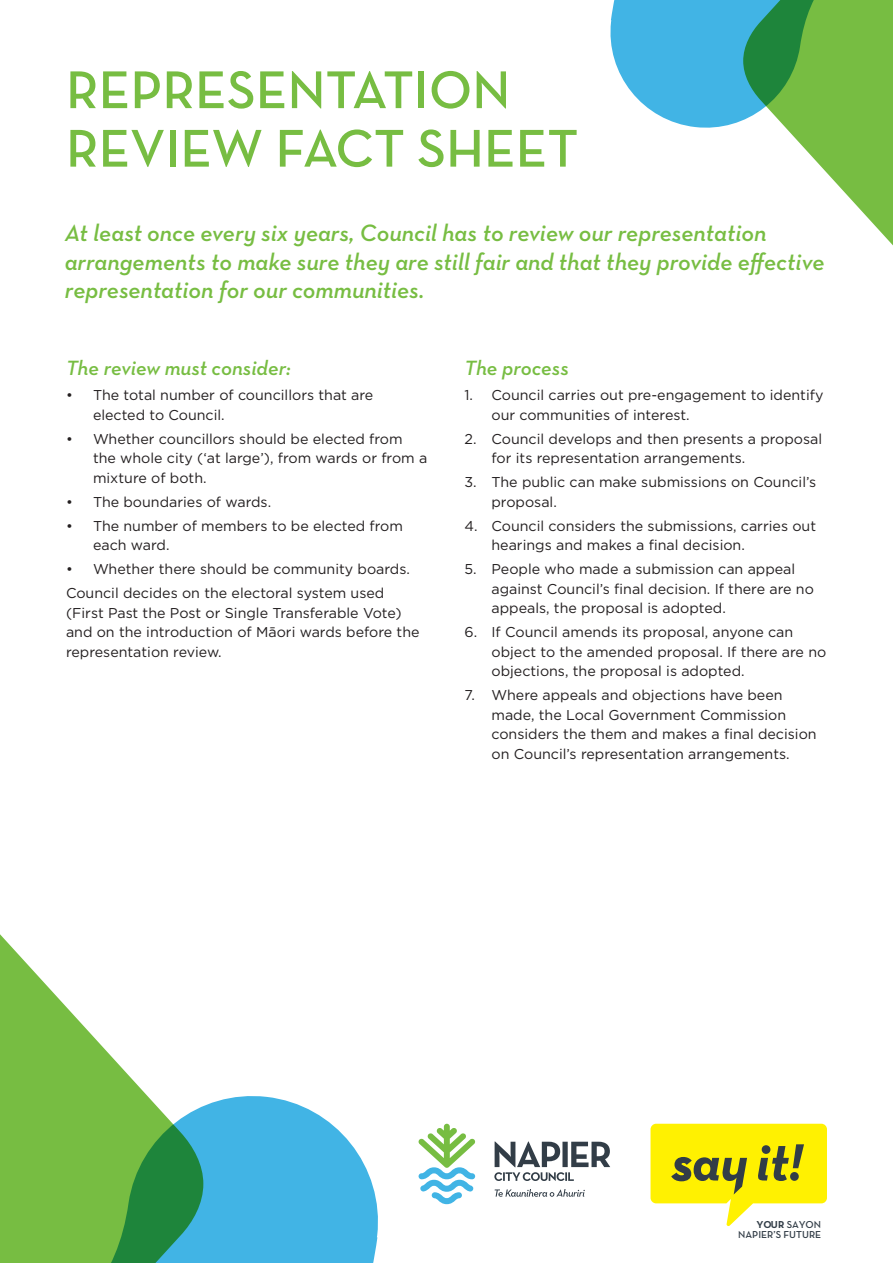
<style>
.page{position:relative;width:893px;height:1263px;background:#fff}
.page>*{position:absolute;margin:0;border:0;box-sizing:border-box;transform-origin:0 0}
.t1{font:600 54px/58.5px "Neutraface Text";color:#77bd42}
.t2{font:italic 600 24.15px/29px "Neutraface Text";color:#77bd42}
.Question{font:italic 600 21px "Neutraface Text";color:#77bd42}
.Body{font:14.25px/19.5px "Gotham";color:#231f20}
.t3{font:600 10.35px/10.2px "Neutraface Text";color:#323d47;text-align:right}
.s1{font-weight:700}
</style>
<div class="page">
<svg style="left:418px;top:1124px;width:57px;height:80px"></svg>
<svg style="left:494px;top:1141px;width:116px;height:40px"></svg>
<svg style="left:495px;top:1189px;width:90px;height:8px"></svg>
<svg style="left:0;top:934px;width:148px;height:162px"></svg>
<svg style="left:0;top:1096px;width:378px;height:167px;background:#5eb696"></svg>
<svg style="left:650px;top:1124px;width:177px;height:102px"></svg>
<svg style="left:610px;top:0;width:283px;height:246px"></svg>
<p class="t1" style="left:66px;top:60px;width:514px">REPRESENTATION<br>REVIEW FACT SHEET</p>
<p class="t2" style="left:65px;top:218px;width:761px">At least once every six years, Council has to review our representation arrangements to make sure they are still fair and that they provide effective representation for our communities.</p>
<p class="Question" style="left:66px;top:354px;width:226px">The review must consider:</p>
<p class="Body" style="left:93px;top:385px;width:282px;text-indent:-27px">• The total number of councillors that are elected to Council.</p>
<p class="Body" style="left:93px;top:429px;width:336px;text-indent:-27px">• Whether councillors should be elected from the whole city (‘at large’), from wards or from a mixture of both.</p>
<p class="Body" style="left:66px;top:492px;width:207px">• The boundaries of wards.</p>
<p class="Body" style="left:93px;top:516px;width:311px;text-indent:-27px">• The number of members to be elected from each ward.</p>
<p class="Body" style="left:66px;top:559px;width:345px">• Whether there should be community boards.</p>
<p class="Body" style="left:66px;top:583px;width:355px">Council decides on the electoral system used (First Past the Post or Single Transferable Vote) and on the introduction of Māori wards before the representation review.</p>
<p class="Question" style="left:464px;top:354px;width:106px">The process</p>
<p class="Body" style="left:491px;top:385px;width:333px;text-indent:-27px">1. Council carries out pre-engagement to identify our communities of interest.</p>
<p class="Body" style="left:491px;top:429px;width:332px;text-indent:-27px">2. Council develops and then presents a proposal for its representation arrangements.</p>
<p class="Body" style="left:491px;top:472px;width:326px;text-indent:-27px">3. The public can make submissions on Council’s proposal.</p>
<p class="Body" style="left:491px;top:516px;width:326px;text-indent:-27px">4. Council considers the submissions, carries out hearings and makes a final decision.</p>
<p class="Body" style="left:491px;top:559px;width:324px;text-indent:-27px">5. People who made a submission can appeal against Council’s final decision. If there are no appeals, the proposal is adopted.</p>
<p class="Body" style="left:491px;top:622px;width:336px;text-indent:-27px">6. If Council amends its proposal, anyone can object to the amended proposal. If there are no objections, the proposal is adopted.</p>
<p class="Body" style="left:491px;top:685px;width:327px;text-indent:-27px">7. Where appeals and objections have been made, the Local Government Commission considers the them and makes a final decision on Council’s representation arrangements.</p>
<p class="t3" style="left:738px;top:1219px;width:85px"><span class="s1">YOUR</span> SAYON<br>NAPIER’S FUTURE</p>
</div>
